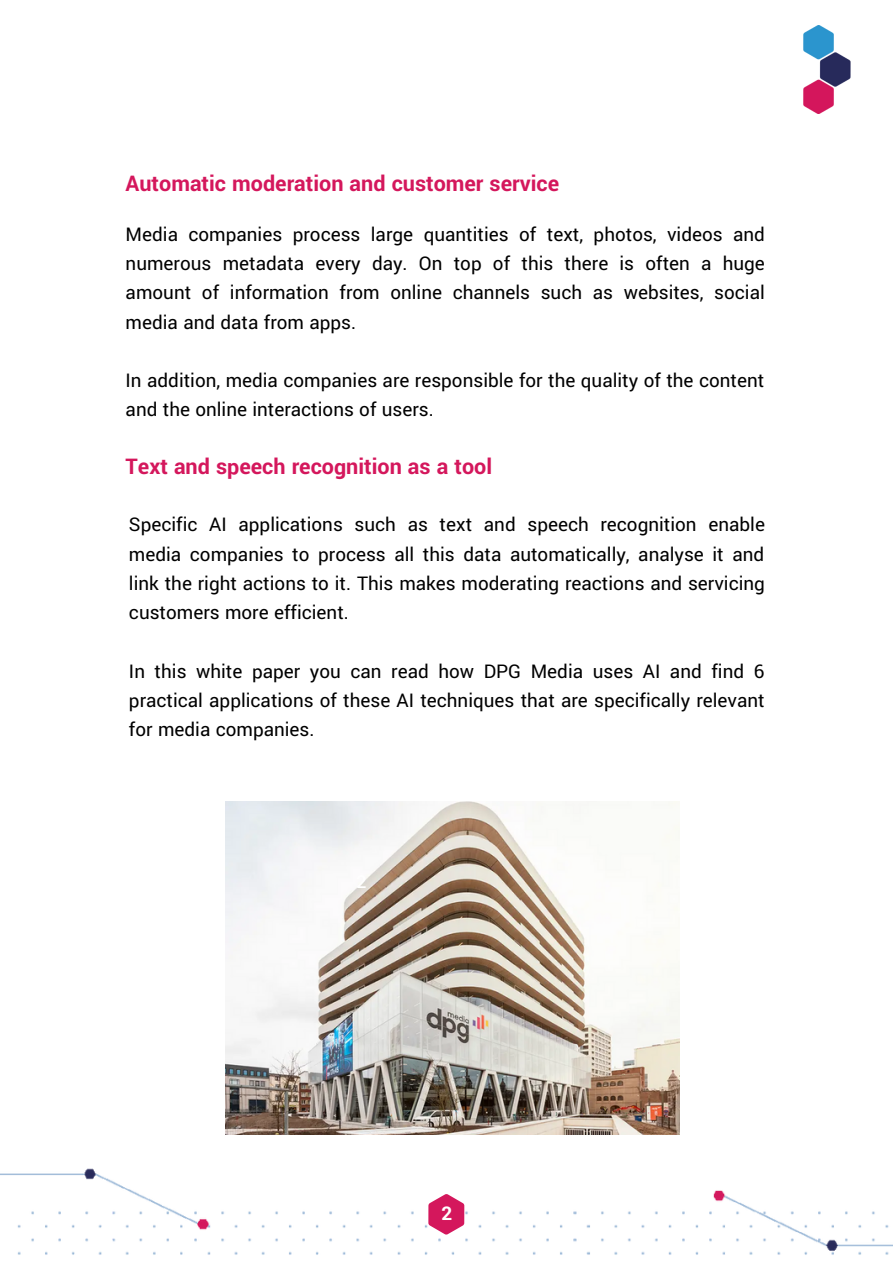
<style>
.page{position:relative;width:893px;height:1264px;background:#fff}
.page>*{position:absolute;margin:0;border:0;box-sizing:border-box;transform-origin:0 0}
.t1{font:700 24px "Yantramanav";color:#d4175c}
.t2{font:21px/29.2px "Yantramanav";color:#000;text-align:justify}
.t3{font:700 21px "Yantramanav";color:#fff}
.t4{font:500 19.65px "Yantramanav";color:#fff}
</style>
<div class="page">
<svg style="left:428px;top:1194px;width:36px;height:40px"></svg>
<img style="left:803px;top:25px;width:48px;height:88px">
<img style="left:226px;top:801px;width:453px;height:333px">
<p class="t1" style="left:126px;top:168px;width:435px">Automatic moderation and customer service</p>
<p class="t2" style="left:126px;top:220px;width:640px">Media companies process large quantities of text, photos, videos and numerous metadata every day. On top of this there is often a huge amount of information from online channels such as websites, social media and data from apps.</p>
<p class="t2" style="left:126px;top:366px;width:640px">In addition, media companies are responsible for the quality of the content and the online interactions of users.</p>
<p class="t1" style="left:126px;top:451px;width:368px">Text and speech recognition as a tool</p>
<p class="t2" style="left:129px;top:510px;width:637px">Specific AI applications such as text and speech recognition enable media companies to process all this data automatically, analyse it and link the right actions to it. This makes moderating reactions and servicing customers more efficient.</p>
<p class="t2" style="left:129px;top:657px;width:637px">In this white paper you can read how DPG Media uses AI and find 6 practical applications of these AI techniques that are specifically relevant for media companies.</p>
<p class="t4" style="left:356px;top:870px;width:12px">2</p>
<p class="t3" style="left:441px;top:1200px;width:12px">2</p>
</div>
